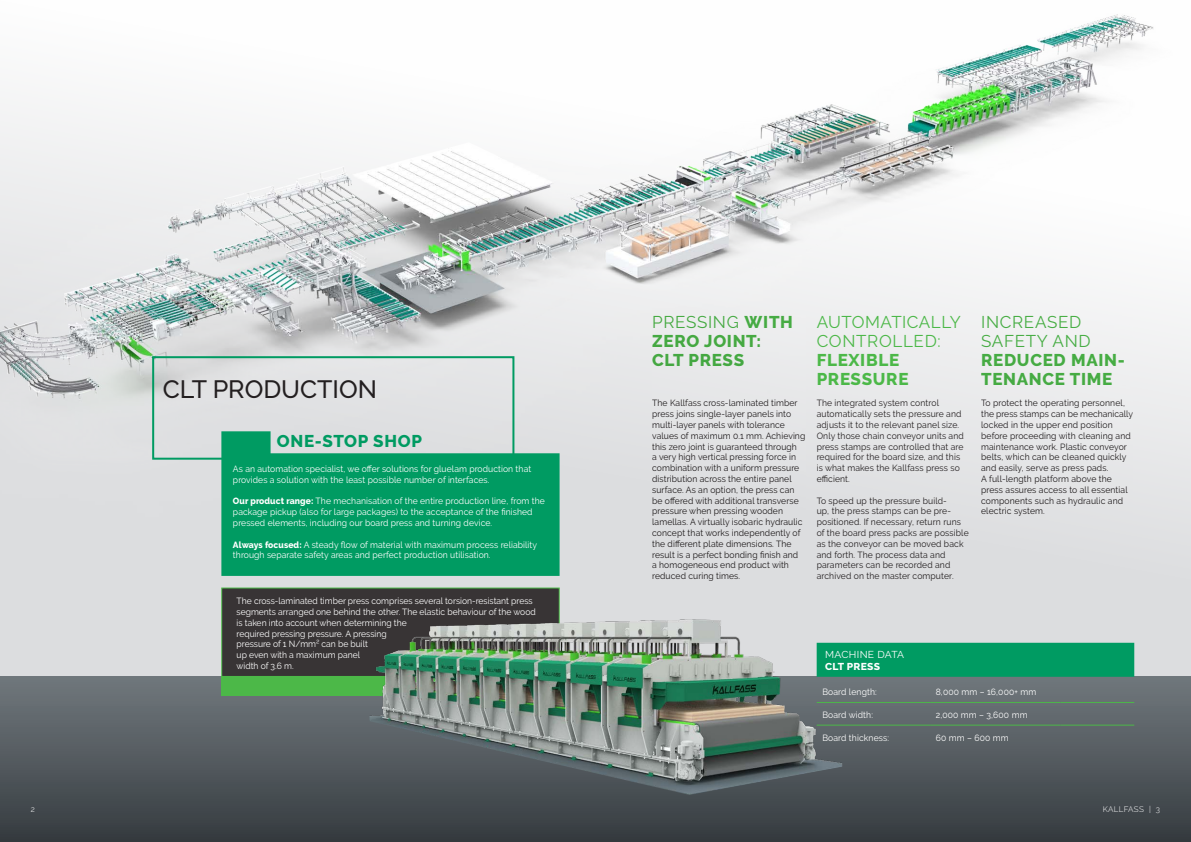
<style>
.page{position:relative;width:1191px;height:842px;background:#fff}
.page>*{position:absolute;margin:0;border:0;box-sizing:border-box;transform-origin:0 0}
.t1{font:500 25px "Raleway";color:#231f20}
.t2{font:800 17px/19px "Raleway";letter-spacing:.04em;color:#4cb848}
.t3{font:17px/19px "Raleway";letter-spacing:.04em;color:#4cb848}
.t4{font:800 17px "Raleway";letter-spacing:.04em;color:#009b62}
.t5{font:10px "Raleway";letter-spacing:.03em;color:#fff}
.t6{font:800 10px "Raleway";letter-spacing:.03em;color:#fff}
.t7{font:9px/10.8px "Raleway";letter-spacing:.01em;color:#231f20;scale:.95 1}
.t8{font:9px/10.8px "Raleway";letter-spacing:.01em;color:#fff;scale:.95 1}
.t9{font:300 8px "Raleway";letter-spacing:.04em;color:#fff}
.s1{font-weight:800}
.s2{font-weight:400}
</style>
<div class="page">
<div style="left:0;top:0;width:1191px;height:676px;background:#dcdddf"></div>
<img style="left:0;top:0;width:1191px;height:594px">
<div style="left:0;top:676px;width:1191px;height:166px;background:linear-gradient(to bottom,#71797d,#363b40)"></div>
<div style="left:222px;top:588px;width:336px;height:88px;background:#383435"></div>
<div style="left:221px;top:676px;width:241px;height:19px;background:#4cb848"></div>
<img style="left:369px;top:594px;width:473px;height:201px">
<div style="left:152px;top:356px;width:362px;height:104px;border:2px solid #009b62"></div>
<svg style="left:221px;top:431px;width:338px;height:145px;background:#1da472"></svg>
<div style="left:816px;top:643px;width:318px;height:34px;background:#009b62"></div>
<hr style="left:816px;top:702px;width:114px;height:1px;background:#4cb848">
<hr style="left:930px;top:702px;width:130px;height:1px;background:#4cb848">
<hr style="left:1060px;top:702px;width:74px;height:1px;background:#4cb848">
<hr style="left:816px;top:725px;width:114px;height:1px;background:#4cb848">
<hr style="left:930px;top:725px;width:130px;height:1px;background:#4cb848">
<hr style="left:1060px;top:725px;width:74px;height:1px;background:#4cb848">
<h1 class="t1" style="left:163px;top:375px;width:216px">CLT PRODUCTION</h1>
<h2 class="t4" style="left:277px;top:432px;width:146px">ONE-STOP SHOP</h2>
<p class="t8" style="left:233px;top:463px;width:315px">As an automation specialist, we offer solutions for gluelam production that provides a solution with the least possible number of interfaces.</p>
<p class="t8" style="left:233px;top:496px;width:330px"><span class="s1">Our product range:</span> The mechanisation of the entire production line, from the package pickup (also for large packages) to the acceptance of the finished pressed elements, including our board press and turning device.</p>
<p class="t8" style="left:233px;top:539px;width:322px"><span class="s1">Always focused:</span> A steady flow of material with maximum process reliability through separate safety areas and perfect production utilisation.</p>
<p class="t8" style="left:237px;top:596px;width:316px">The cross-laminated timber press comprises several torsion-resistant press segments arranged one behind the other. The elastic behaviour of the wood is taken into account when determining the<br>required pressing pressure. A pressing<br>pressure of 1 N/mm² can be built<br>up even with a maximum panel<br>width of 3.6 m.</p>
<h2 class="t2" style="left:652px;top:312px;width:142px"><span class="s2">PRESSING</span> WITH<br>ZERO JOINT:<br>CLT PRESS</h2>
<p class="t7" style="left:652px;top:398px;width:163px">The Kallfass cross-laminated timber press joins single-layer panels into multi-layer panels with tolerance values of maximum 0.1 mm. Achieving this zero joint is guaranteed through<br>a very high vertical pressing force in combination with a uniform pressure distribution across the entire panel surface. As an option, the press can be offered with additional transverse pressure when pressing wooden lamellas. A virtually isobaric hydraulic concept that works independently of the different plate dimensions. The result is a perfect bonding finish and<br>a homogeneous end product with reduced curing times.</p>
<h2 class="t3" style="left:816px;top:312px;width:146px">AUTOMATICALLY<br>CONTROLLED:</h2>
<h2 class="t2" style="left:816px;top:350px;width:93px">FLEXIBLE<br>PRESSURE</h2>
<p class="t7" style="left:816px;top:398px;width:156px">The integrated system control automatically sets the pressure and adjusts it to the relevant panel size.<br>Only those chain conveyor units and press stamps are controlled that are required for the board size, and this is what makes the Kallfass press so efficient.</p>
<p class="t7" style="left:816px;top:495px;width:162px">To speed up the pressure build-<br>up, the press stamps can be pre&shy;positioned. If necessary, return runs of the board press packs are possible as the conveyor can be moved back and forth. The process data and parameters can be recorded and archived on the master computer.</p>
<h2 class="t3" style="left:981px;top:312px;width:111px">INCREASED<br>SAFETY AND</h2>
<h2 class="t2" style="left:981px;top:350px;width:145px">REDUCED MAIN-<br>TENANCE TIME</h2>
<p class="t7" style="left:981px;top:398px;width:161px">To protect the operating personnel, the press stamps can be mechanically locked in the upper end position before proceeding with cleaning and maintenance work. Plastic conveyor belts, which can be cleaned quickly and easily, serve as press pads.<br>A full-length platform above the press assures access to all essential components such as hydraulic and electric system.</p>
<p class="t5" style="left:825px;top:649px;width:81px">MACHINE DATA</p>
<p class="t6" style="left:825px;top:661px;width:56px">CLT PRESS</p>
<p class="t8" style="left:822px;top:686px;width:59px">Board length:</p>
<p class="t8" style="left:935px;top:686px;width:107px">8,000 mm – 16,000+ mm</p>
<p class="t8" style="left:822px;top:709px;width:55px">Board width:</p>
<p class="t8" style="left:935px;top:709px;width:98px">2,000 mm – 3,600 mm</p>
<p class="t8" style="left:822px;top:733px;width:72px">Board thickness:</p>
<p class="t8" style="left:935px;top:733px;width:78px">60 mm – 600 mm</p>
<p class="t9" style="left:31px;top:804px;width:6px">2</p>
<p class="t9" style="left:1102px;top:804px;width:59px">KALLFASS | 3</p>
</div>
